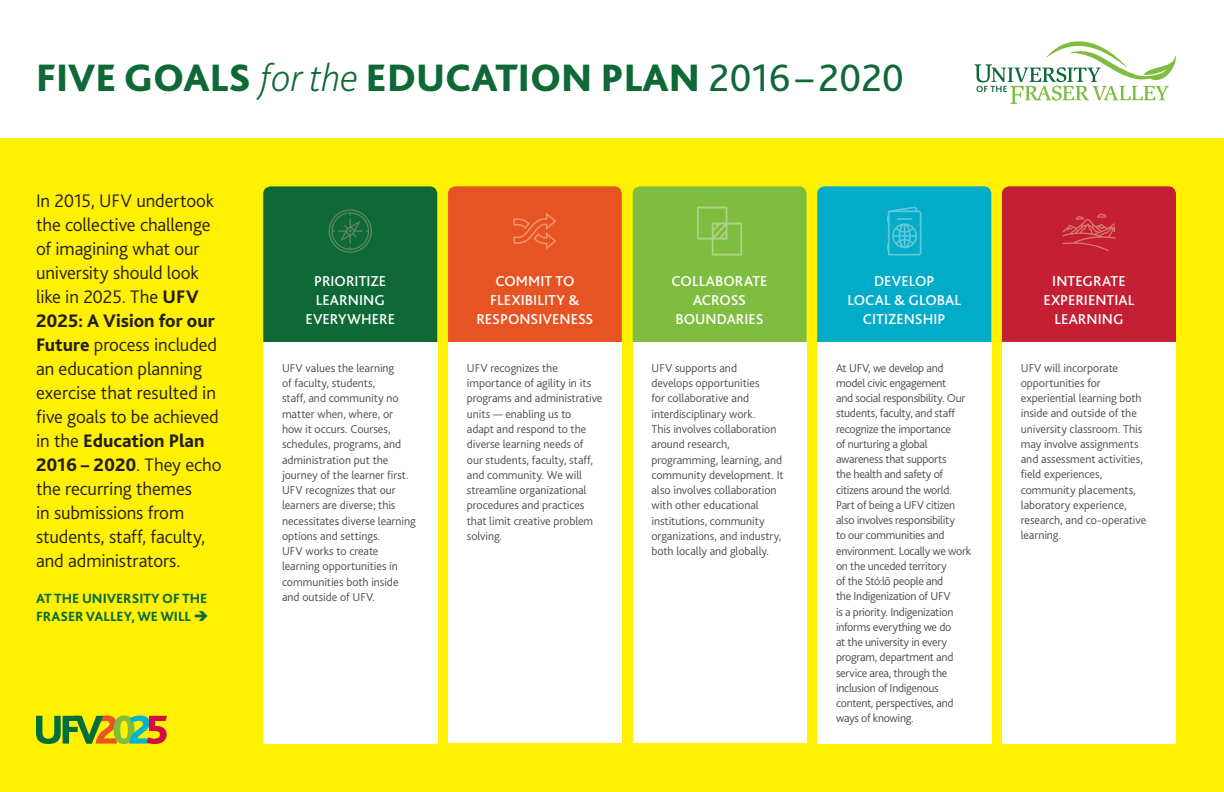
<style>
.page{position:relative;width:1224px;height:792px;background:#fff}
.page>*{position:absolute;margin:0;border:0;box-sizing:border-box;transform-origin:0 0}
.t1{font:800 40px "Bliss 2";color:#0e6937}
.t2{font:300 19px/24px "Bliss 2";letter-spacing:-.005em;color:#231f20}
.t3{font:500 15px/19px "Bliss 2";letter-spacing:.005em;color:#fff;text-align:center}
.t4{font:800 14px/18px "Bliss 2";color:#0d6937}
.t5{font:300 12px/15.3px "Bliss 2";letter-spacing:-.01em;color:#4b4c4d}
.s1{font-weight:200;font-style:italic}
.s2{font-weight:400}
.s3{font-weight:800}
</style>
<div class="page">
<div style="left:0;top:138px;width:1224px;height:654px;background:#fff101"></div>
<svg style="left:36px;top:716px;width:131px;height:28px"></svg>
<svg style="left:974px;top:41px;width:202px;height:63px"></svg>
<div style="left:448px;top:342px;width:174px;height:401px;background:#fff"></div>
<div style="left:448px;top:186px;width:174px;height:156px;background:#e75424"></div>
<div style="left:633px;top:342px;width:174px;height:401px;background:#fff"></div>
<div style="left:633px;top:186px;width:174px;height:156px;background:#7fbd41"></div>
<div style="left:1002px;top:342px;width:174px;height:401px;background:#fff"></div>
<div style="left:817px;top:342px;width:174px;height:401px;background:#fff"></div>
<svg style="left:817px;top:186px;width:174px;height:156px;background:#05adc5"></svg>
<div style="left:263px;top:186px;width:174px;height:156px;background:#0e6937"></div>
<div style="left:263px;top:342px;width:174px;height:402px;background:#fff"></div>
<div style="left:1002px;top:186px;width:174px;height:156px;background:#c41f32"></div>
<h1 class="t1" style="left:36px;top:52px;width:870px">FIVE GOALS <span class="s1">for the</span> EDUCATION PLAN <span class="s2">2016–2020</span></h1>
<p class="t2" style="left:36px;top:188px;width:187px">In 2015, UFV undertook the collective challenge of imagining what our university should look like in 2025. The <span class="s3">UFV<br>2025: A Vision for our<br>Future</span> process included an education planning exercise that resulted in five goals to be achieved in the <span class="s3">Education Plan<br>2016 – 2020</span>. They echo the recurring themes<br>in submissions from students, staff, faculty, and administrators.</p>
<p class="t4" style="left:36px;top:589px;width:174px">AT THE UNIVERSITY OF THE<br>FRASER VALLEY, WE WILL ➔</p>
<p class="t3" style="left:305px;top:271px;width:91px">PRIORITIZE<br>LEARNING<br>EVERYWHERE</p>
<p class="t5" style="left:282px;top:360px;width:135px">UFV values the learning<br>of faculty, students,<br>staff, and community no matter when, where, or how it occurs. Courses, schedules, programs, and administration put the journey of the learner first.<br>UFV recognizes that our learners are diverse; this necessitates diverse learning options and settings.<br>UFV works to create learning opportunities in communities both inside and outside of UFV.</p>
<p class="t3" style="left:476px;top:271px;width:118px">COMMIT TO<br>FLEXIBILITY &amp;<br>RESPONSIVENESS</p>
<p class="t5" style="left:467px;top:360px;width:137px">UFV recognizes the importance of agility in its programs and administrative units — enabling us to<br>adapt and respond to the diverse learning needs of<br>our students, faculty, staff, and community. We will streamline organizational procedures and practices that limit creative problem solving.</p>
<p class="t3" style="left:672px;top:271px;width:98px">COLLABORATE<br>ACROSS<br>BOUNDARIES</p>
<p class="t5" style="left:651px;top:360px;width:134px">UFV supports and<br>develops opportunities<br>for collaborative and interdisciplinary work.<br>This involves collaboration around research, programming, learning, and community development. It also involves collaboration with other educational institutions, community organizations, and industry, both locally and globally.</p>
<p class="t3" style="left:848px;top:271px;width:115px">DEVELOP<br>LOCAL &amp; GLOBAL<br>CITIZENSHIP</p>
<p class="t5" style="left:836px;top:360px;width:136px">At UFV, we develop and model civic engagement<br>and social responsibility. Our students, faculty, and staff recognize the importance<br>of nurturing a global awareness that supports<br>the health and safety of citizens around the world.<br>Part of being a UFV citizen also involves responsibility<br>to our communities and environment. Locally we work on the unceded territory<br>of the Stó:lō people and<br>the Indigenization of UFV<br>is a priority. Indigenization informs everything we do<br>at the university in every program, department and service area, through the inclusion of Indigenous content, perspectives, and ways of knowing.</p>
<p class="t3" style="left:1043px;top:271px;width:93px">INTEGRATE<br>EXPERIENTIAL<br>LEARNING</p>
<p class="t5" style="left:1021px;top:360px;width:127px">UFV will incorporate opportunities for experiential learning both inside and outside of the university classroom. This may involve assignments and assessment activities, field experiences, community placements, laboratory experience, research, and co-operative learning.</p>
</div>
